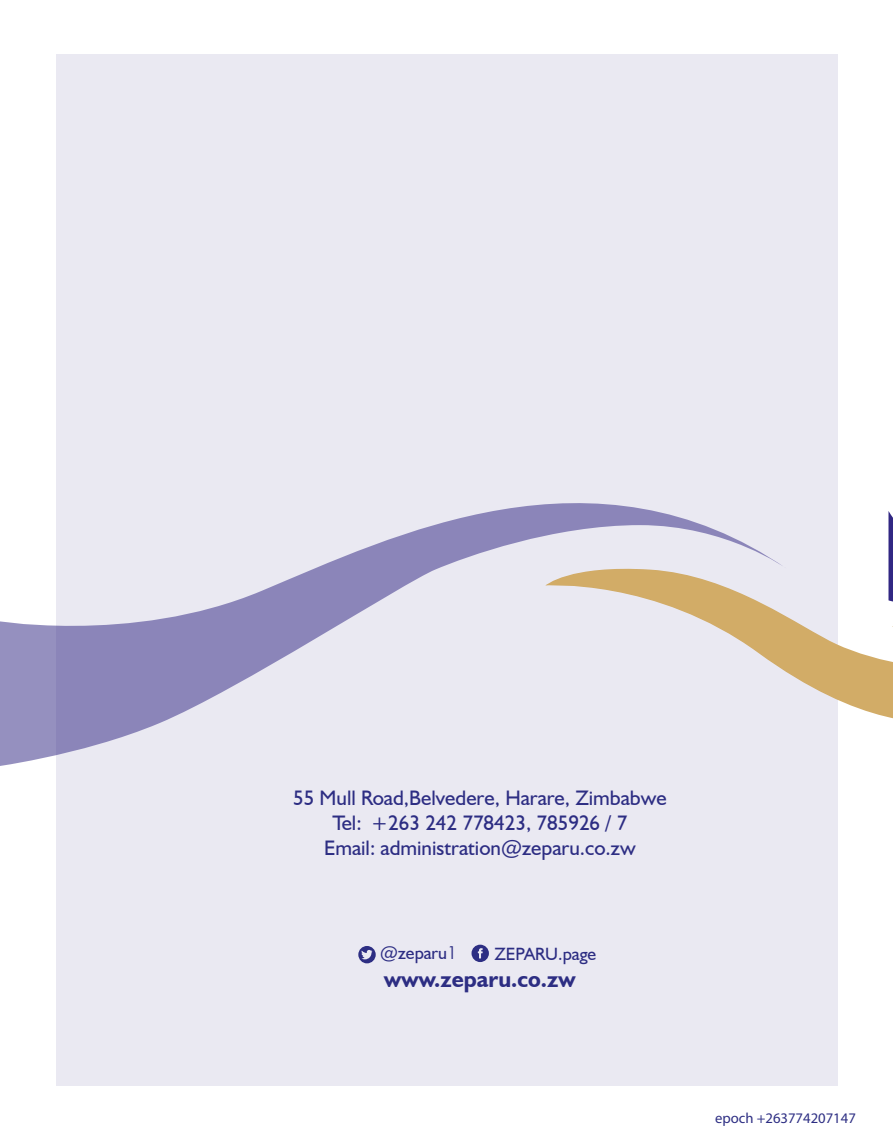
<style>
.page{position:relative;width:893px;height:1141px;background:#fff}
.page>*{position:absolute;margin:0;border:0;box-sizing:border-box;transform-origin:0 0}
.t1{font:700 22.75px "Humanist 521 BT";color:#2d2e83}
.t2{font:21px/25.2px "Humanist 521 BT";color:#2d2e83;text-align:center}
.t3{font:17.85px "Humanist 521 BT";color:#2d2e83}
.t4{font:14.7px "Myriad Pro";color:#2d2e83}
.s1{font-family:"Century Gothic"}
</style>
<div class="page">
<div style="left:56px;top:54px;width:782px;height:1031px;background:#eae9f2"></div>
<svg style="left:471px;top:945px;width:18px;height:17px"></svg>
<svg style="left:358px;top:946px;width:18px;height:17px"></svg>
<svg style="left:888px;top:511px;width:5px;height:53px"></svg>
<svg style="left:787px;top:564px;width:106px;height:155px"></svg>
<svg style="left:0;top:503px;width:787px;height:263px"></svg>
<p class="t2" style="left:293px;top:785px;width:375px">55 Mull Road,Belvedere, Harare, Zimbabwe<br>Tel: +263 242 778423, 785926 / 7<br>Email: administration@zeparu.co.zw</p>
<p class="t3" style="left:380px;top:942px;width:78px">@zeparu<span class="s1">1</span></p>
<p class="t3" style="left:494px;top:943px;width:103px">ZEPARU.page</p>
<p class="t1" style="left:384px;top:965px;width:193px">www.zeparu.co.zw</p>
<p class="t4" style="left:715px;top:1109px;width:142px">epoch +263774207147</p>
</div>
